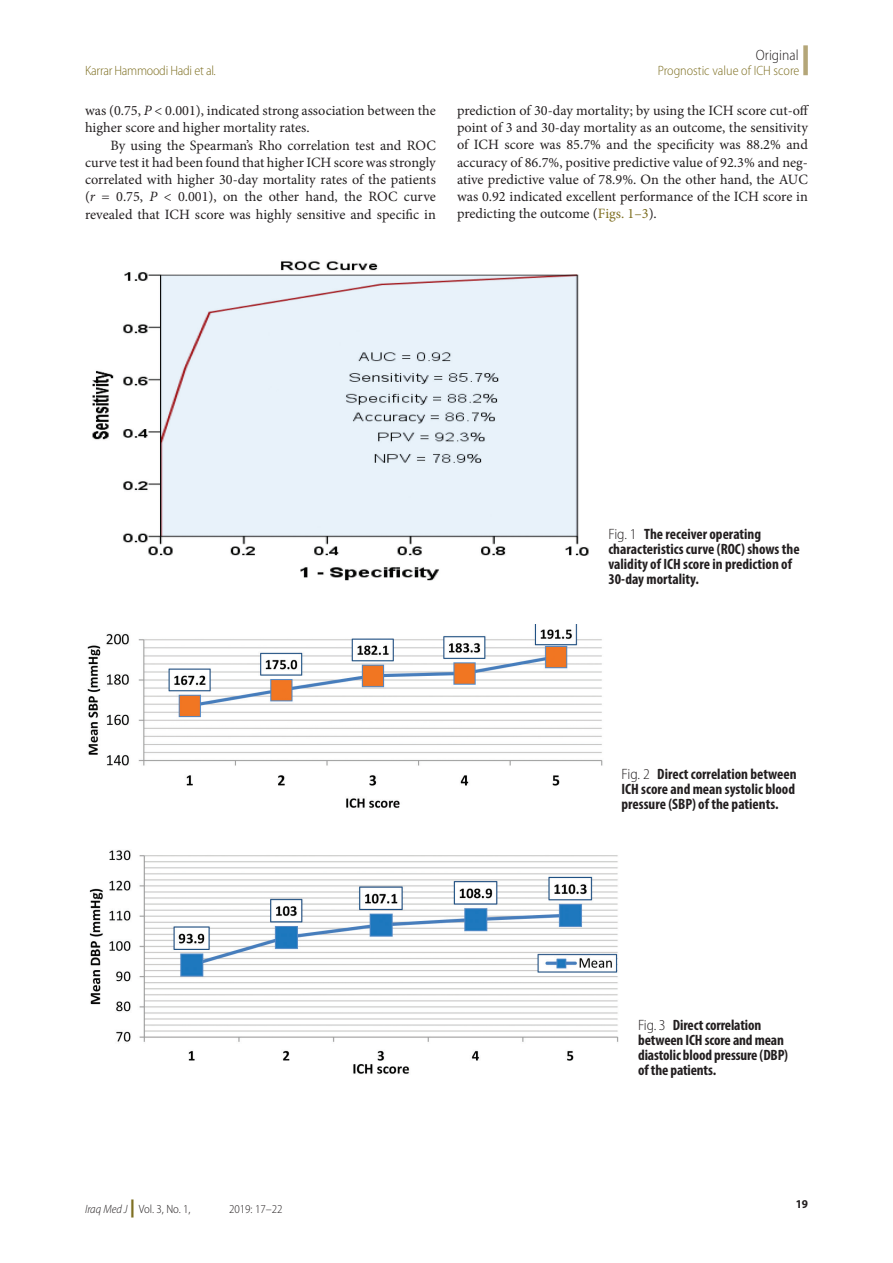
<style>
.page{position:relative;width:893px;height:1263px;background:#fff}
.page>*{position:absolute;margin:0;border:0;box-sizing:border-box;transform-origin:0 0}
.Table_Fig_Box_Title{font:700 condensed 15px/15px "Myriad Pro";color:#231f20}
.t1{font:300 semi-condensed 15px "Myriad Pro";color:#231f20}
.Tx{font:14.25px/17.2px "Minion Pro";color:#231f20;text-align:justify}
.t2{font:300 semi-condensed 13.5px "Myriad Pro";letter-spacing:-.015em;color:#7e6f22}
.t3{font:300 semi-condensed 12px "Myriad Pro";color:#231f20}
.t4{font:700 semi-condensed 12px "Myriad Pro";color:#231f20}
.s1{font-style:italic}
.s2{color:#7e6f22}
.s3{font-weight:900;font-stretch:normal;font-size:18px;color:#7e6f22}
.s4{font-weight:300;font-stretch:semi-condensed}
</style>
<div class="page">
<div style="left:803px;top:45px;width:5px;height:30px;background:#b4a678"></div>
<img style="left:92px;top:261px;width:497px;height:320px">
<img style="left:87px;top:625px;width:516px;height:183px">
<img style="left:89px;top:850px;width:530px;height:224px">
<p class="t2" style="left:85px;top:63px;width:132px">Karrar Hammoodi Hadi et al.</p>
<p class="Tx" style="left:85px;top:102px;width:352px">was (0.75, <span class="s1">P</span> &lt; 0.001), indicated strong association between the higher score and higher mortality rates.</p>
<p class="Tx" style="left:85px;top:136px;width:352px;text-indent:26px">By using the Spearman’s Rho correlation test and ROC curve test it had been found that higher ICH score was strongly correlated with higher 30-day mortality rates of the patients (<span class="s1">r</span> = 0.75, <span class="s1">P</span> &lt; 0.001), on the other hand, the ROC curve revealed that ICH score was highly sensitive and specific in</p>
<p class="t1" style="left:756px;top:46px;width:44px">Original</p>
<p class="t2" style="left:658px;top:63px;width:143px">Prognostic value of ICH score</p>
<p class="Tx" style="left:457px;top:102px;width:354px">prediction of 30-day mortality; by using the ICH score cut-off point of 3 and 30-day mortality as an outcome, the sensitivity of ICH score was 85.7% and the specificity was 88.2% and accuracy of 86.7%, positive predictive value of 92.3% and neg&shy;ative predictive value of 78.9%. On the other hand, the AUC was 0.92 indicated excellent performance of the ICH score in predicting the outcome (<span class="s2">Figs. 1–3</span>).</p>
<p class="t3" style="left:85px;top:1202px;width:107px"><span class="s1">Iraq Med J</span> <span class="s3">|</span> Vol. 3, No. 1,</p>
<p class="t3" style="left:229px;top:1202px;width:55px">2019: 17–22</p>
<p class="Table_Fig_Box_Title" style="left:608px;top:527px;width:193px"><span class="s4">Fig. 1</span> The receiver operating characteristics curve (ROC) shows the validity of ICH score in prediction of<br>30-day mortality.</p>
<p class="Table_Fig_Box_Title" style="left:621px;top:766px;width:177px;text-align:justify"><span class="s4">Fig. 2</span> Direct correlation between ICH score and mean systolic blood pressure (SBP) of the patients.</p>
<p class="Table_Fig_Box_Title" style="left:638px;top:1017px;width:151px"><span class="s4">Fig. 3</span> Direct correlation between ICH score and mean diastolic blood pressure (DBP) of the patients.</p>
<p class="t4" style="left:796px;top:1196px;width:14px">19</p>
</div>
